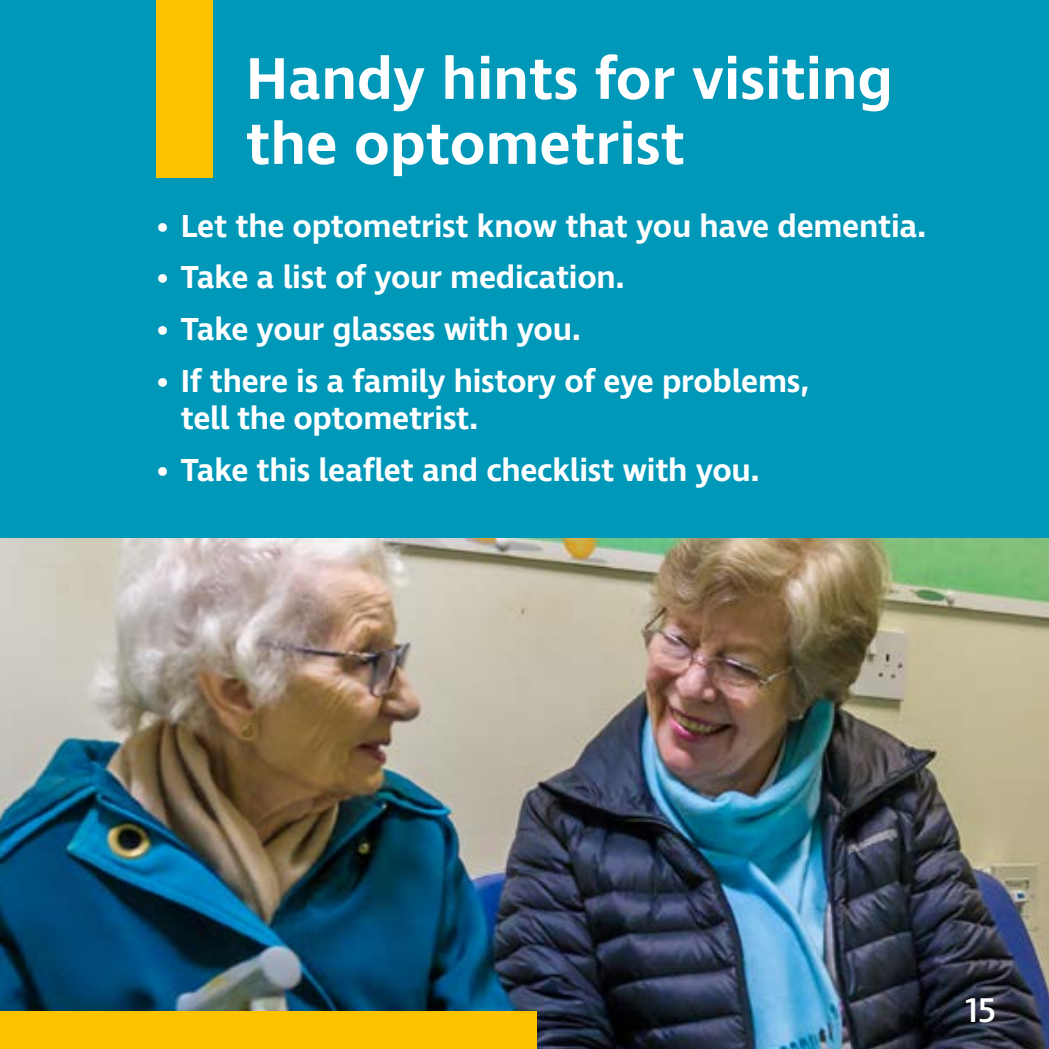
<style>
.page{position:relative;width:1049px;height:1049px;background:#0098b9}
.page>*{position:absolute;margin:0;border:0;box-sizing:border-box;transform-origin:0 0}
.h2_2_deck{font:600 60px/65px "Ingra";color:#fff}
.t1{font:500 35px "Ingra";color:#fff}
.t2{font:600 32.5px/37.5px "Ingra";letter-spacing:-.01em;color:#fff}
</style>
<div class="page">
<img style="left:0;top:539px;width:1049px;height:510px">
<div style="left:0;top:1011px;width:536px;height:38px;background:#fdc300"></div>
<div style="left:156px;top:0;width:57px;height:178px;background:#fdc300"></div>
<p class="h2_2_deck" style="left:246px;top:49px;width:648px">Handy hints for visiting the optometrist</p>
<p class="t2" style="left:156px;top:209px;width:772px">• Let the optometrist know that you have dementia.</p>
<p class="t2" style="left:156px;top:260px;width:470px">• Take a list of your medication.</p>
<p class="t2" style="left:156px;top:312px;width:426px">• Take your glasses with you.</p>
<p class="t2" style="left:181px;top:364px;width:630px;text-indent:-25px">• If there is a family history of eye problems, tell the optometrist.</p>
<p class="t2" style="left:156px;top:453px;width:605px">• Take this leaflet and checklist with you.</p>
<p class="t1" style="left:965px;top:989px;width:32px">15</p>
</div>
